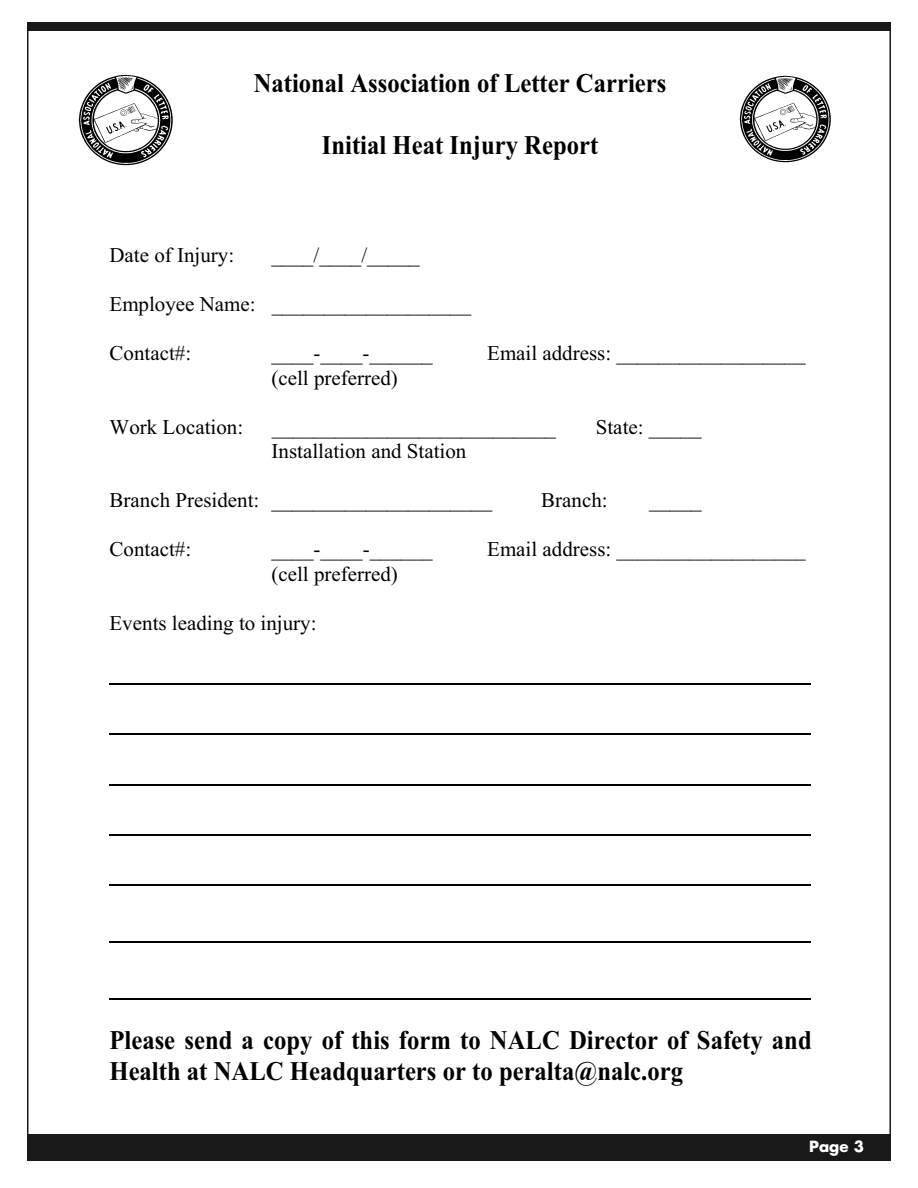
<style>
.page{position:relative;width:918px;height:1188px;background:#fff}
.page>*{position:absolute;margin:0;border:0;box-sizing:border-box;transform-origin:0 0}
.t1{font:700 27px/31px "Times New Roman";color:#000;scale:.91 1}
.t2{font:21px "Times New Roman";color:#000}
.t3{font:700 15px "Futura";letter-spacing:-.245em;color:#fff}
</style>
<div class="page">
<div style="left:27px;top:1134px;width:864px;height:27px;background:#191919"></div>
<div style="left:27px;top:22px;width:864px;height:10px;background:#191919"></div>
<img style="left:78px;top:74px;width:95px;height:92px">
<img style="left:739px;top:75px;width:92px;height:88px">
<hr style="left:110px;top:683px;width:701px;height:2px;background:#000">
<hr style="left:110px;top:734px;width:701px;height:1px;background:#000">
<hr style="left:110px;top:784px;width:701px;height:1px;background:#000">
<hr style="left:110px;top:834px;width:701px;height:2px;background:#000">
<hr style="left:110px;top:884px;width:701px;height:2px;background:#000">
<hr style="left:110px;top:941px;width:701px;height:2px;background:#000">
<hr style="left:110px;top:998px;width:701px;height:2px;background:#000">
<p class="t1" style="left:254px;top:67px;width:455px">National Association of Letter Carriers</p>
<p class="t1" style="left:322px;top:129px;width:305px">Initial Heat Injury Report</p>
<p class="t2" style="left:110px;top:243px;width:126px">Date of Injury:</p>
<p class="t2" style="left:271px;top:243px;width:150px">____/____/_____</p>
<p class="t2" style="left:110px;top:292px;width:363px">Employee Name: ___________________</p>
<p class="t2" style="left:110px;top:341px;width:83px">Contact#:</p>
<p class="t2" style="left:272px;top:341px;width:163px">____-____-______</p>
<p class="t2" style="left:487px;top:341px;width:320px">Email address: __________________</p>
<p class="t2" style="left:271px;top:365px;width:128px">(cell preferred)</p>
<p class="t2" style="left:110px;top:414px;width:135px">Work Location:</p>
<p class="t2" style="left:272px;top:414px;width:286px">___________________________</p>
<p class="t2" style="left:596px;top:414px;width:107px">State: _____</p>
<p class="t2" style="left:271px;top:439px;width:196px">Installation and Station</p>
<p class="t2" style="left:110px;top:488px;width:384px">Branch President: _____________________</p>
<p class="t2" style="left:541px;top:488px;width:68px">Branch:</p>
<p class="t2" style="left:649px;top:488px;width:54px">_____</p>
<p class="t2" style="left:110px;top:537px;width:83px">Contact#:</p>
<p class="t2" style="left:272px;top:537px;width:163px">____-____-______</p>
<p class="t2" style="left:487px;top:537px;width:320px">Email address: __________________</p>
<p class="t2" style="left:271px;top:561px;width:128px">(cell preferred)</p>
<p class="t2" style="left:110px;top:610px;width:209px">Events leading to injury:</p>
<p class="t1" style="left:110px;top:1024px;width:773px">Please send a copy of this form to NALC Director of Safety and<br>Health at NALC Headquarters or to peralta@nalc.org</p>
<p class="t3" style="left:809px;top:1139px;width:74px">P aPgaeg3e 3</p>
</div>
